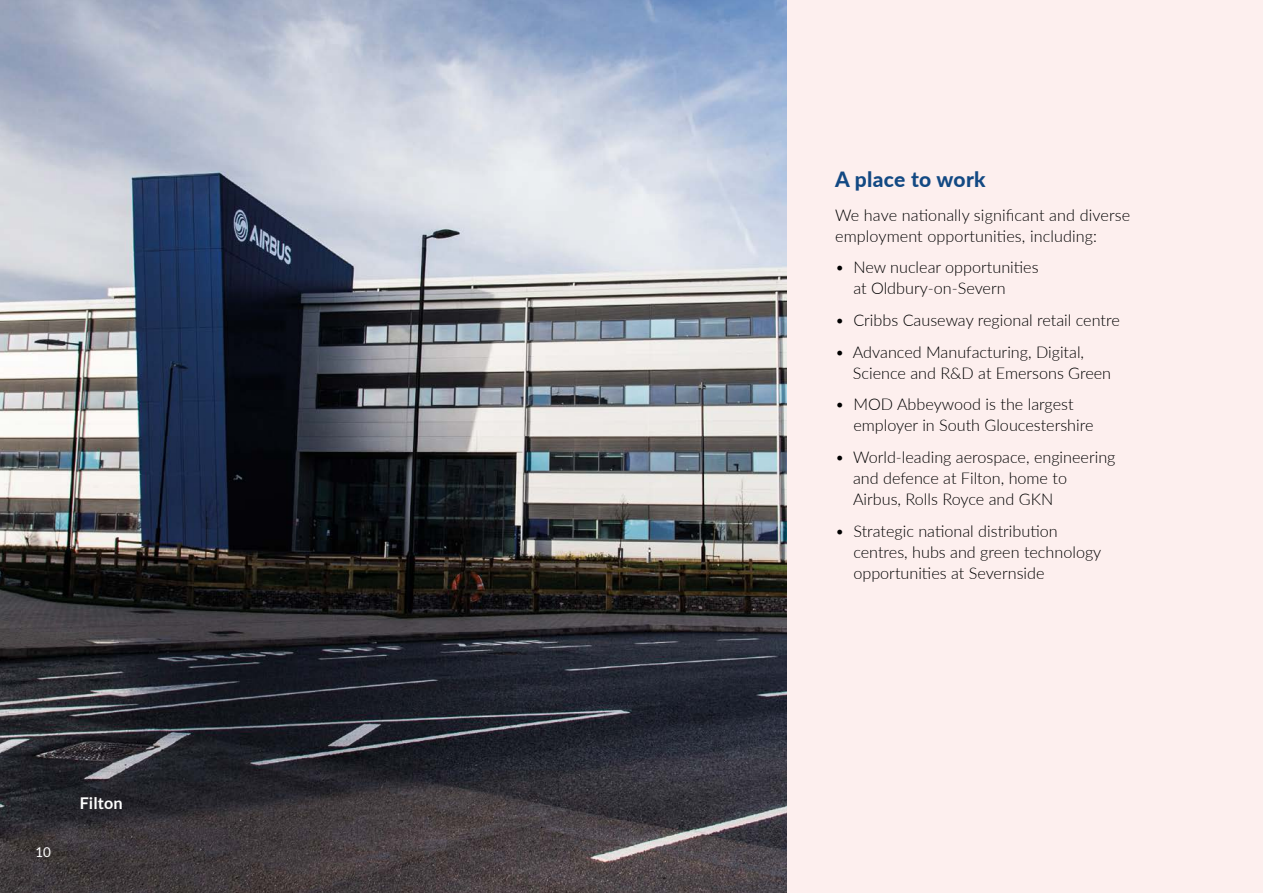
<style>
.page{position:relative;width:1263px;height:893px;background:#fde9e8}
.page>*{position:absolute;margin:0;border:0;box-sizing:border-box;transform-origin:0 0}
.Heading_2{font:800 21px "Lato";letter-spacing:.015em;color:#134983}
.Body{font:300 16.2px/21px "Lato";color:#000}
.t1{font:700 16.2px "Lato";letter-spacing:.005em;color:#fff}
.t2{font:13.5px "Lato";color:#fff}
</style>
<div class="page">
<img style="left:0;top:0;width:787px;height:893px">
<p class="t2" style="left:35px;top:845px;width:17px">10</p>
<p class="t1" style="left:80px;top:794px;width:45px">Filton</p>
<h2 class="Heading_2" style="left:835px;top:164px;width:152px">A place to work</h2>
<p class="Body" style="left:835px;top:204px;width:296px">We have nationally significant and diverse employment opportunities, including:</p>
<p class="Body" style="left:853px;top:256px;width:187px;text-indent:-18px">• New nuclear opportunities at Oldbury-on-Severn</p>
<p class="Body" style="left:835px;top:309px;width:286px">• Cribbs Causeway regional retail centre</p>
<p class="Body" style="left:853px;top:341px;width:260px;text-indent:-18px">• Advanced Manufacturing, Digital,<br>Science and R&amp;D at Emersons Green</p>
<p class="Body" style="left:853px;top:393px;width:242px;text-indent:-18px">• MOD Abbeywood is the largest employer in South Gloucestershire</p>
<p class="Body" style="left:853px;top:446px;width:264px;text-indent:-18px">• World-leading aerospace, engineering and defence at Filton, home to<br>Airbus, Rolls Royce and GKN</p>
<p class="Body" style="left:853px;top:520px;width:250px;text-indent:-18px">• Strategic national distribution centres, hubs and green technology opportunities at Severnside</p>
</div>
